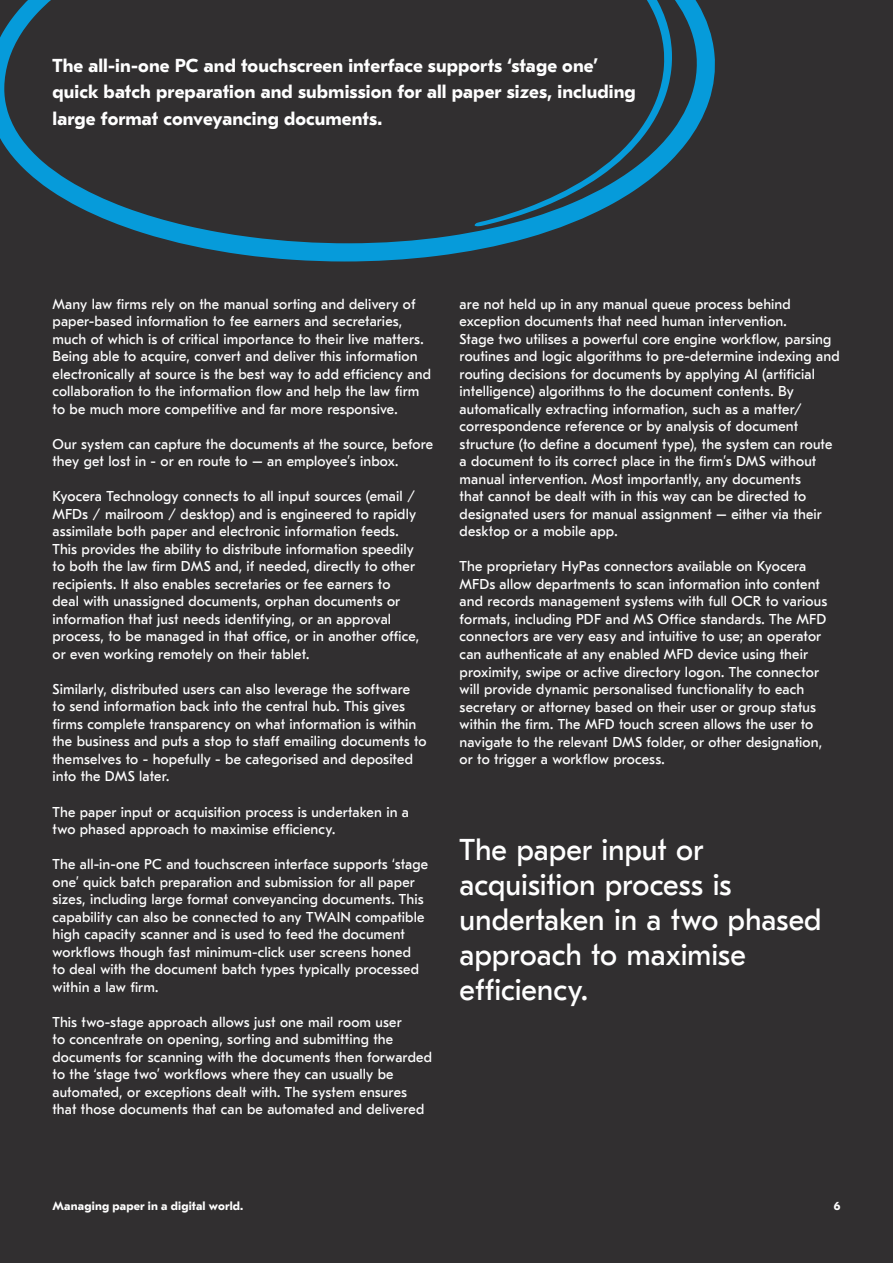
<style>
.page{position:relative;width:893px;height:1263px;background:#312f30}
.page>*{position:absolute;margin:0;border:0;box-sizing:border-box;transform-origin:0 0}
.t1{font:30px/35px "GT Eesti Pro Text";letter-spacing:-.005em;color:#fff}
.t2{font:700 18.75px/26.2px "GT Eesti Pro Text";letter-spacing:.005em;color:#fff}
.t3{font:14.25px/17.5px "GT Eesti Pro Text";letter-spacing:.01em;color:#fff}
.t4{font:700 12px "GT Eesti Pro Text";letter-spacing:.015em;color:#fff}
</style>
<div class="page">
<svg style="left:0;top:0;width:715px;height:261px"></svg>
<h2 class="t2" style="left:53px;top:53px;width:585px">The all-in-one PC and touchscreen interface supports ‘stage one’ quick batch preparation and submission for all paper sizes, including large format conveyancing documents.</h2>
<p class="t3" style="left:53px;top:295px;width:380px">Many law firms rely on the manual sorting and delivery of paper-based information to fee earners and secretaries, much of which is of critical importance to their live matters.<br>Being able to acquire, convert and deliver this information electronically at source is the best way to add efficiency and collaboration to the information flow and help the law firm to be much more competitive and far more responsive.</p>
<p class="t3" style="left:53px;top:435px;width:382px">Our system can capture the documents at the source, before they get lost in - or en route to – an employee’s inbox.</p>
<p class="t3" style="left:53px;top:488px;width:368px">Kyocera Technology connects to all input sources (email / MFDs / mailroom / desktop) and is engineered to rapidly assimilate both paper and electronic information feeds.<br>This provides the ability to distribute information speedily to both the law firm DMS and, if needed, directly to other recipients. It also enables secretaries or fee earners to deal with unassigned documents, orphan documents or information that just needs identifying, or an approval process, to be managed in that office, or in another office, or even working remotely on their tablet.</p>
<p class="t3" style="left:53px;top:680px;width:376px">Similarly, distributed users can also leverage the software<br>to send information back into the central hub. This gives firms complete transparency on what information is within the business and puts a stop to staff emailing documents to themselves to - hopefully - be categorised and deposited into the DMS later.</p>
<p class="t3" style="left:53px;top:803px;width:358px">The paper input or acquisition process is undertaken in a two phased approach to maximise efficiency.</p>
<p class="t3" style="left:53px;top:856px;width:377px">The all-in-one PC and touchscreen interface supports ‘stage one’ quick batch preparation and submission for all paper sizes, including large format conveyancing documents. This capability can also be connected to any TWAIN compatible high capacity scanner and is used to feed the document workflows though fast minimum-click user screens honed<br>to deal with the document batch types typically processed within a law firm.</p>
<p class="t3" style="left:53px;top:1013px;width:381px">This two-stage approach allows just one mail room user<br>to concentrate on opening, sorting and submitting the documents for scanning with the documents then forwarded to the ‘stage two’ workflows where they can usually be automated, or exceptions dealt with. The system ensures that those documents that can be automated and delivered</p>
<p class="t3" style="left:460px;top:295px;width:382px">are not held up in any manual queue process behind exception documents that need human intervention.<br>Stage two utilises a powerful core engine workflow, parsing routines and logic algorithms to pre-determine indexing and routing decisions for documents by applying AI (artificial intelligence) algorithms to the document contents. By automatically extracting information, such as a matter/ correspondence reference or by analysis of document structure (to define a document type), the system can route a document to its correct place in the firm’s DMS without manual intervention. Most importantly, any documents<br>that cannot be dealt with in this way can be directed to designated users for manual assignment – either via their desktop or a mobile app.</p>
<p class="t3" style="left:460px;top:558px;width:369px">The proprietary HyPas connectors available on Kyocera MFDs allow departments to scan information into content and records management systems with full OCR to various formats, including PDF and MS Office standards. The MFD connectors are very easy and intuitive to use; an operator can authenticate at any enabled MFD device using their proximity, swipe or active directory logon. The connector will provide dynamic personalised functionality to each secretary or attorney based on their user or group status within the firm. The MFD touch screen allows the user to navigate to the relevant DMS folder, or other designation, or to trigger a workflow process.</p>
<h1 class="t1" style="left:460px;top:833px;width:364px">The paper input or acquisition process is undertaken in a two phased approach to maximise efficiency.</h1>
<p class="t4" style="left:53px;top:1200px;width:192px">Managing paper in a digital world.</p>
<p class="t4" style="left:834px;top:1200px;width:8px">6</p>
</div>
